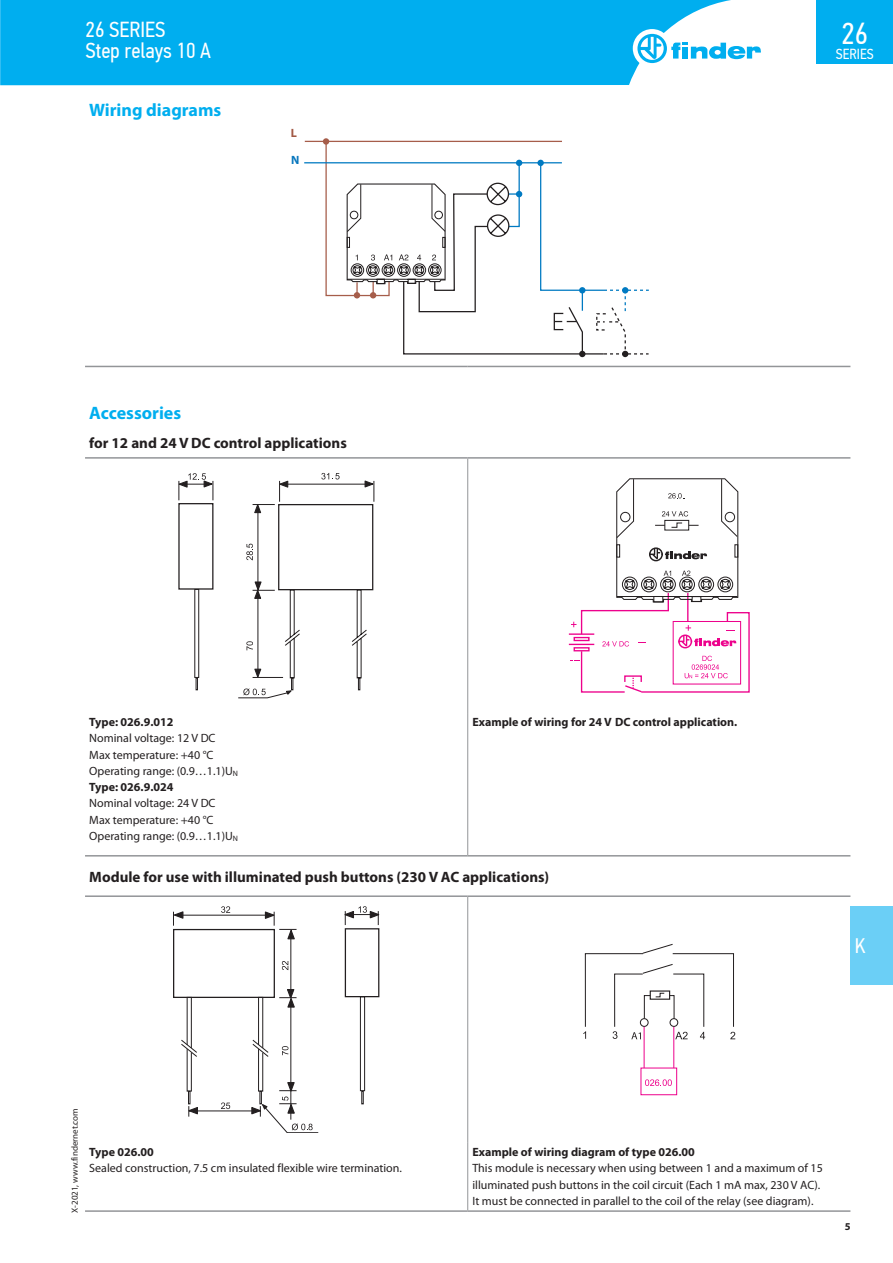
<style>
.page{position:relative;width:893px;height:1263px;background:#fff}
.page>*{position:absolute;margin:0;border:0;box-sizing:border-box;transform-origin:0 0}
.t1{font:30.3px "PF Din Text Cond Pro";color:#fff}
.t2{font:21.75px/21px "PF Din Text Cond Pro";color:#fff}
.t3{font:21px "PF Din Text Cond Pro";color:#fff}
.t4{font:700 18px "Myriad Pro";color:#00aeef}
.t5{font:700 15px "Myriad Pro";color:#231f20}
.t6{font:14.55px "PF Din Text Cond Pro";color:#fff}
.t7{font:12px/16.2px "Myriad Pro";color:#231f20}
.t8{font:700 12px "Myriad Pro";color:#231f20}
.t9{font:700 12px "Myriad Pro";color:#0776bd}
.t10{font:700 12px "Myriad Pro";color:#a25844}
.t11{font:700 10.5px "Myriad Pro";color:#231f20}
.t12{font:9px "Myriad Pro";color:#231f20}
.s1{font-weight:700}
</style>
<div class="page">
<div style="left:850px;top:906px;width:43px;height:78px;background:#6bcff6"></div>
<hr style="left:85px;top:366px;width:383px;height:1px;background:#939598">
<hr style="left:468px;top:366px;width:382px;height:1px;background:#939598">
<hr style="left:85px;top:457px;width:383px;height:2px;background:#939598">
<hr style="left:468px;top:457px;width:382px;height:2px;background:#939598">
<hr style="left:85px;top:895px;width:383px;height:2px;background:#939598">
<hr style="left:468px;top:895px;width:382px;height:2px;background:#939598">
<hr style="left:85px;top:1210px;width:383px;height:2px;background:#939598">
<hr style="left:468px;top:1210px;width:382px;height:2px;background:#939598">
<hr style="left:467px;top:459px;width:1px;height:254px;background:#939598">
<hr style="left:467px;top:713px;width:1px;height:142px;background:#939598">
<hr style="left:467px;top:897px;width:1px;height:246px;background:#939598">
<hr style="left:467px;top:1143px;width:1px;height:67px;background:#939598">
<hr style="left:85px;top:855px;width:383px;height:1px;background:#939598">
<hr style="left:468px;top:855px;width:382px;height:1px;background:#939598">
<hr style="left:305px;top:141px;width:257px;height:1px;background:#a65d4a">
<hr style="left:304px;top:162px;width:258px;height:1px;background:#007ac2">
<div style="left:323px;top:138px;width:6px;height:7px;background:#a65d4a;border-radius:50%"></div>
<svg style="left:325px;top:140px;width:324px;height:217px"></svg>
<svg style="left:178px;top:473px;width:197px;height:225px"></svg>
<svg style="left:569px;top:478px;width:181px;height:215px"></svg>
<hr style="left:291px;top:931px;width:1px;height:65px;background:#231f20">
<hr style="left:176px;top:915px;width:95px;height:1px;background:#231f20">
<svg style="left:282px;top:961px;width:6px;height:9px"></svg>
<svg style="left:264px;top:911px;width:33px;height:29px"></svg>
<svg style="left:173px;top:911px;width:11px;height:15px"></svg>
<svg style="left:221px;top:906px;width:9px;height:7px"></svg>
<div style="left:345px;top:928px;width:34px;height:69px;border:1px solid #231f20"></div>
<svg style="left:344px;top:906px;width:35px;height:19px"></svg>
<div style="left:173px;top:929px;width:102px;height:69px;border:1px solid #231f20"></div>
<div style="left:360px;top:996px;width:5px;height:95px;border:1px solid #231f20"></div>
<svg style="left:361px;top:1091px;width:3px;height:13px"></svg>
<svg style="left:180px;top:988px;width:139px;height:145px"></svg>
<svg style="left:645px;top:1079px;width:27px;height:7px"></svg>
<hr style="left:673px;top:1027px;width:1px;height:41px;background:#ed028c">
<hr style="left:644px;top:1027px;width:1px;height:41px;background:#ed028c">
<svg style="left:583px;top:944px;width:152px;height:95px"></svg>
<div style="left:0;top:0;width:731px;height:85px;background:#00aeef"></div>
<div style="left:633px;top:29px;width:38px;height:39px;background:#fff;border-radius:50%"></div>
<svg style="left:637px;top:34px;width:124px;height:29px"></svg>
<div style="left:816px;top:0;width:77px;height:64px;background:#00aeef"></div>
<h2 class="t2" style="left:85px;top:19px;width:127px">26 SERIES<br>Step relays 10 A</h2>
<h3 class="t4" style="left:89px;top:98px;width:134px">Wiring diagrams</h3>
<p class="t10" style="left:291px;top:125px;width:8px">L</p>
<p class="t9" style="left:291px;top:152px;width:10px">N</p>
<h3 class="t4" style="left:89px;top:402px;width:93px">Accessories</h3>
<p class="t5" style="left:89px;top:433px;width:259px">for 12 and 24 V DC control applications</p>
<h1 class="t1" style="left:841px;top:16px;width:28px">26</h1>
<p class="t6" style="left:836px;top:45px;width:39px">SERIES</p>
<p class="t8" style="left:89px;top:714px;width:86px">Type: 026.9.012</p>
<p class="t7" style="left:89px;top:730px;width:150px">Nominal voltage: 12 V DC<br>Max temperature: +40 °C<br>Operating range: (0.9…1.1)U<sub>N<br></sub><span class="s1">Type: 026.9.024</span></p>
<p class="t7" style="left:89px;top:795px;width:150px">Nominal voltage: 24 V DC<br>Max temperature: +40 °C<br>Operating range: (0.9…1.1)U<sub>N</sub></p>
<p class="t8" style="left:472px;top:714px;width:266px">Example of wiring for 24 V DC control application.</p>
<p class="t5" style="left:89px;top:867px;width:462px">Module for use with illuminated push buttons (230 V AC applications)</p>
<h3 class="t3" style="left:855px;top:933px;width:12px">K</h3>
<p class="t12" style="left:69px;top:1213px;width:106px;rotate:-90deg">X-2021, www.findernet.com</p>
<p class="t8" style="left:89px;top:1144px;width:66px">Type 026.00</p>
<p class="t7" style="left:89px;top:1160px;width:314px">Sealed construction, 7.5 cm insulated flexible wire termination.</p>
<p class="t8" style="left:472px;top:1144px;width:224px">Example of wiring diagram of type 026.00</p>
<p class="t7" style="left:472px;top:1160px;width:352px">This module is necessary when using between 1 and a maximum of 15 illuminated push buttons in the coil circuit (Each 1 mA max, 230 V AC).<br>It must be connected in parallel to the coil of the relay (see diagram).</p>
<p class="t11" style="left:845px;top:1219px;width:7px">5</p>
</div>
